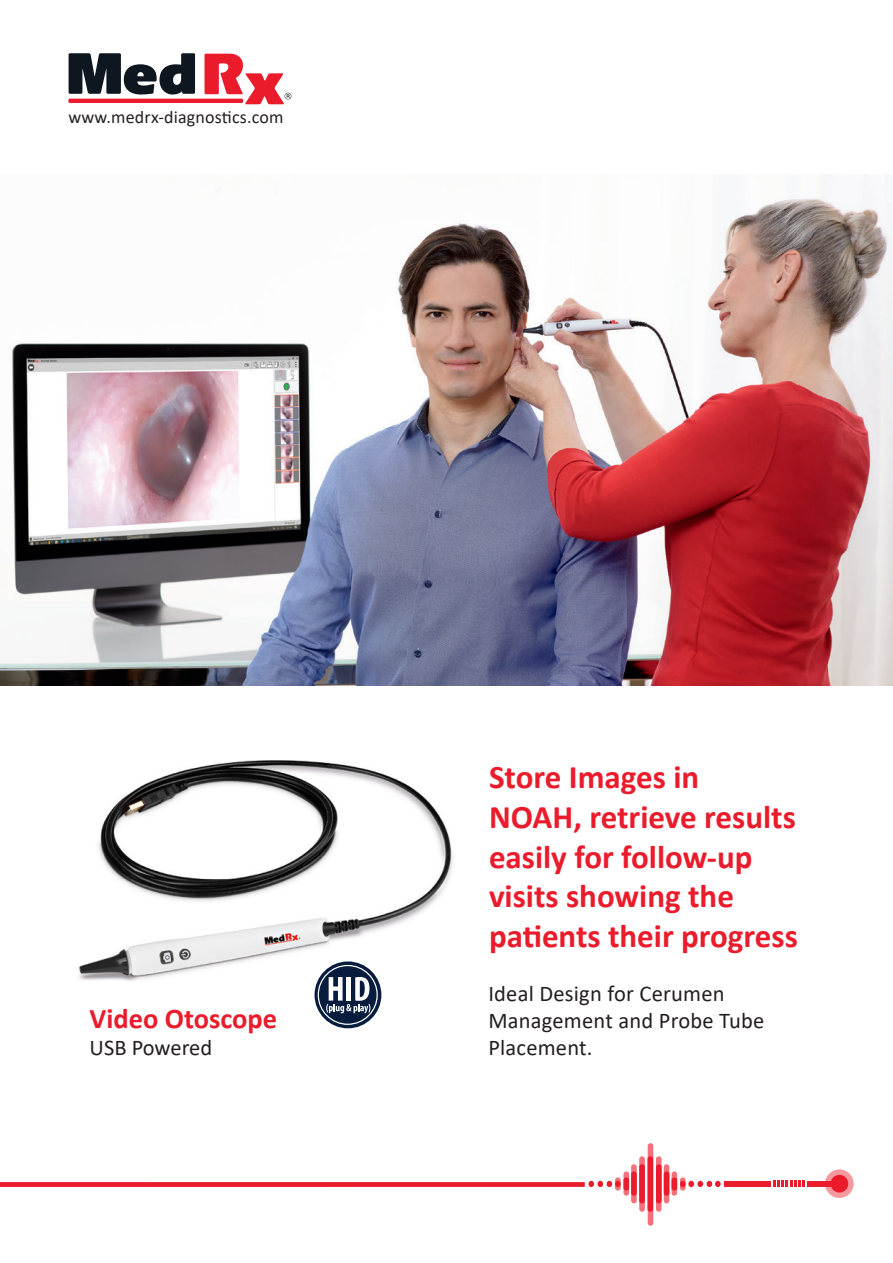
<style>
.page{position:relative;width:893px;height:1263px;background:#fff}
.page>*{position:absolute;margin:0;border:0;box-sizing:border-box;transform-origin:0 0}
.t1{font:700 33px/39.6px "Calibri";color:#ea1c2c}
.t2{font:700 28.5px "Calibri";color:#ea1c2c}
.t3{font:22.5px/27px "Calibri";letter-spacing:.01em;color:#231f20}
.t4{font:18px "Calibri";letter-spacing:.01em;color:#231f20}
</style>
<div class="page">
<img style="left:79px;top:760px;width:374px;height:246px">
<hr style="left:68px;top:99px;width:175px;height:4px;background:#ea1c2c">
<svg style="left:69px;top:53px;width:126px;height:42px"></svg>
<svg style="left:205px;top:54px;width:86px;height:50px"></svg>
<img style="left:0;top:196px;width:893px;height:489px">
<svg style="left:315px;top:961px;width:66px;height:67px;background:#213451"></svg>
<div style="left:318px;top:965px;width:60px;height:60px;border:1px solid #fff;border-radius:50%"></div>
<svg style="left:326px;top:977px;width:44px;height:36px"></svg>
<svg style="left:825px;top:1169px;width:29px;height:29px"></svg>
<div style="left:724px;top:1181px;width:46px;height:5px;background:#ea1c2c"></div>
<svg style="left:688px;top:1181px;width:33px;height:6px"></svg>
<svg style="left:680px;top:1177px;width:6px;height:13px"></svg>
<svg style="left:671px;top:1171px;width:6px;height:25px"></svg>
<div style="left:671px;top:1177px;width:6px;height:13px;background:#ea1c2c;border-radius:3px"></div>
<svg style="left:664px;top:1164px;width:5px;height:39px"></svg>
<svg style="left:656px;top:1156px;width:6px;height:56px"></svg>
<svg style="left:647px;top:1156px;width:6px;height:56px"></svg>
<svg style="left:648px;top:1143px;width:5px;height:83px"></svg>
<svg style="left:639px;top:1156px;width:6px;height:56px"></svg>
<svg style="left:631px;top:1164px;width:6px;height:39px"></svg>
<svg style="left:623px;top:1171px;width:6px;height:25px"></svg>
<div style="left:623px;top:1177px;width:6px;height:13px;background:#ea1c2c;border-radius:3px"></div>
<div style="left:615px;top:1177px;width:6px;height:13px;background:#f1727c;border-radius:3px"></div>
<svg style="left:0;top:1181px;width:621px;height:6px"></svg>
<svg style="left:774px;top:1180px;width:31px;height:7px"></svg>
<div style="left:807px;top:1181px;width:32px;height:5px;background:#ea1c2c"></div>
<p class="t4" style="left:68px;top:105px;width:217px">www.medrx-diagnostics.com</p>
<p class="t2" style="left:90px;top:998px;width:189px">Video Otoscope</p>
<p class="t3" style="left:90px;top:1033px;width:124px">USB Powered</p>
<p class="t1" style="left:489px;top:757px;width:310px">Store Images in<br>NOAH, retrieve results easily for follow-up visits showing the patients their progress</p>
<p class="t3" style="left:488px;top:979px;width:277px">Ideal Design for Cerumen<br>Management and Probe Tube<br>Placement.</p>
</div>
